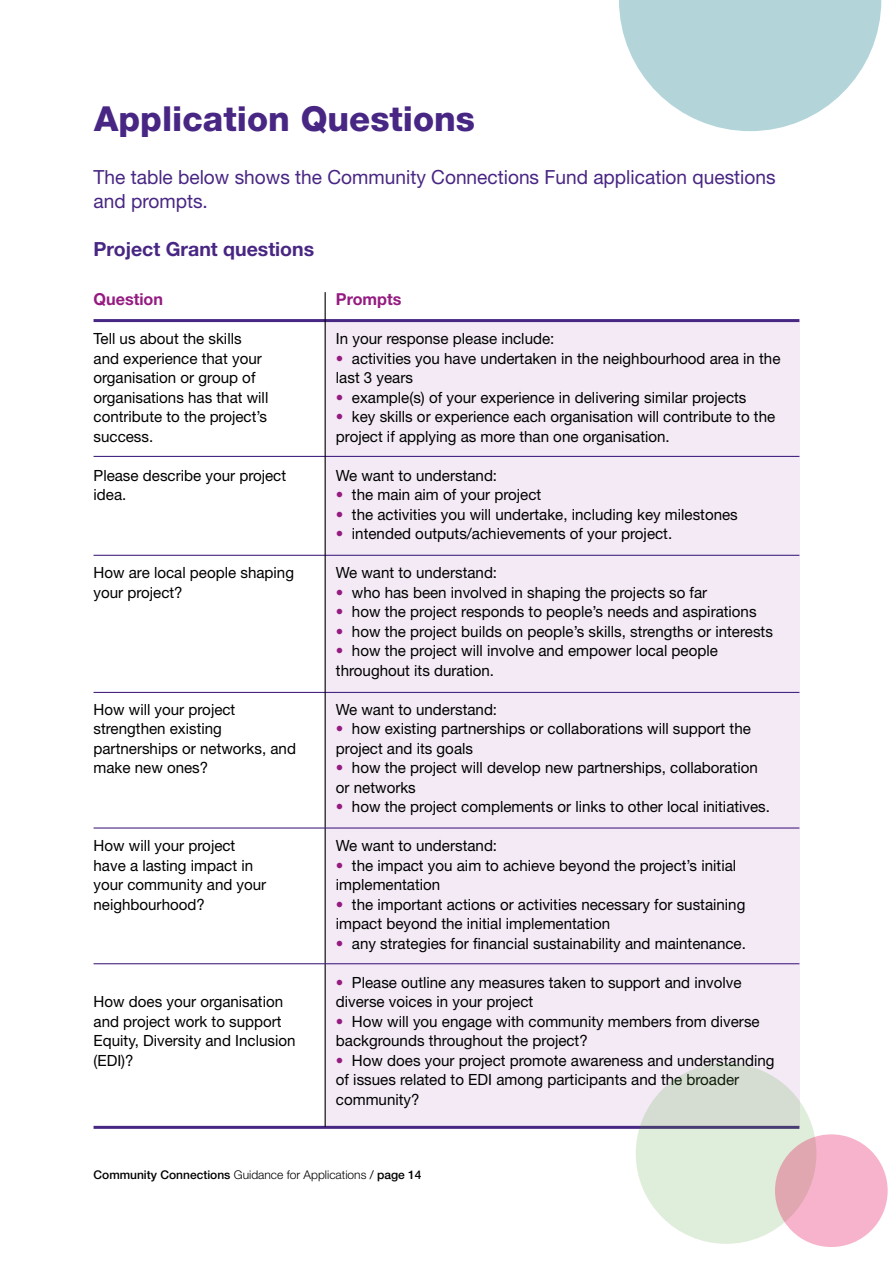
<style>
.page{position:relative;width:893px;height:1263px;background:#fff}
.page>*{position:absolute;margin:0;border:0;box-sizing:border-box;transform-origin:0 0}
.t1{font:800 34.5px "Helvetica Neue LT Std";color:#482683}
.t2{font:19.5px/24px "Helvetica Neue LT Std";color:#482683}
.t3{font:700 19.5px "Helvetica Neue LT Std";color:#482683}
.t4{font:700 16.5px "Helvetica Neue LT Std";color:#951b81}
.t5{font:15.45px/19.5px "Helvetica Neue LT Std";color:#000}
.t6{font:500 12px "Helvetica Neue LT Std";color:#000}
.s1{color:#951b81}
.s2{font-weight:300}
.s3{font-weight:400}
</style>
<div class="page">
<svg style="left:619px;top:0;width:262px;height:131px"></svg>
<div style="left:325px;top:322px;width:474px;height:805px;background:#f3eaf5"></div>
<hr style="left:94px;top:319px;width:705px;height:3px;background:#482683">
<hr style="left:94px;top:1126px;width:705px;height:3px;background:#482683">
<hr style="left:94px;top:456px;width:705px;height:1px;background:#482683">
<hr style="left:94px;top:555px;width:705px;height:1px;background:#482683">
<hr style="left:94px;top:692px;width:705px;height:1px;background:#482683">
<hr style="left:325px;top:292px;width:1px;height:835px;background:#000">
<hr style="left:94px;top:827px;width:705px;height:1px;background:#482683">
<div style="left:636px;top:1063px;width:180px;height:181px;background:linear-gradient(to right,#dae6d6,#d9e5d5);border-radius:50%"></div>
<svg style="left:775px;top:1134px;width:113px;height:113px;background:#f1b1c5"></svg>
<hr style="left:94px;top:963px;width:705px;height:1px;background:#482683">
<h1 class="t1" style="left:94px;top:98px;width:382px">Application Questions</h1>
<p class="t2" style="left:94px;top:165px;width:684px">The table below shows the Community Connections Fund application questions and prompts.</p>
<p class="t3" style="left:94px;top:237px;width:222px">Project Grant questions</p>
<p class="t4" style="left:94px;top:289px;width:71px">Question</p>
<p class="t4" style="left:336px;top:289px;width:67px">Prompts</p>
<p class="t5" style="left:94px;top:329px;width:176px">Tell us about the skills and experience that your organisation or group of organisations has that will contribute to the project’s success.</p>
<p class="t5" style="left:336px;top:329px;width:220px">In your response please include:</p>
<p class="t5" style="left:336px;top:348px;width:446px"><span class="s1">•</span> activities you have undertaken in the neighbourhood area in the last 3 years</p>
<p class="t5" style="left:336px;top:387px;width:412px"><span class="s1">•</span> example(s) of your experience in delivering similar projects</p>
<p class="t5" style="left:336px;top:407px;width:441px"><span class="s1">•</span> key skills or experience each organisation will contribute to the project if applying as more than one organisation.</p>
<p class="t5" style="left:94px;top:465px;width:194px">Please describe your project idea.</p>
<p class="t5" style="left:336px;top:465px;width:163px">We want to understand:</p>
<p class="t5" style="left:336px;top:485px;width:207px"><span class="s1">•</span> the main aim of your project</p>
<p class="t5" style="left:336px;top:504px;width:403px"><span class="s1">•</span> the activities you will undertake, including key milestones</p>
<p class="t5" style="left:336px;top:524px;width:338px"><span class="s1">•</span> intended outputs/achievements of your project.</p>
<p class="t5" style="left:94px;top:563px;width:202px">How are local people shaping your project?</p>
<p class="t5" style="left:336px;top:563px;width:163px">We want to understand:</p>
<p class="t5" style="left:336px;top:582px;width:373px"><span class="s1">•</span> who has been involved in shaping the projects so far</p>
<p class="t5" style="left:336px;top:602px;width:422px"><span class="s1">•</span> how the project responds to people’s needs and aspirations</p>
<p class="t5" style="left:336px;top:621px;width:438px"><span class="s1">•</span> how the project builds on people’s skills, strengths or interests</p>
<p class="t5" style="left:336px;top:641px;width:383px"><span class="s1">•</span> how the project will involve and empower local people throughout its duration.</p>
<p class="t5" style="left:94px;top:699px;width:204px">How will your project strengthen existing partnerships or networks, and make new ones?</p>
<p class="t5" style="left:336px;top:699px;width:163px">We want to understand:</p>
<p class="t5" style="left:336px;top:719px;width:416px"><span class="s1">•</span> how existing partnerships or collaborations will support the project and its goals</p>
<p class="t5" style="left:336px;top:758px;width:423px"><span class="s1">•</span> how the project will develop new partnerships, collaboration or networks</p>
<p class="t5" style="left:336px;top:797px;width:436px"><span class="s1">•</span> how the project complements or links to other local initiatives.</p>
<p class="t5" style="left:94px;top:836px;width:174px">How will your project have a lasting impact in your community and your neighbourhood?</p>
<p class="t5" style="left:336px;top:836px;width:163px">We want to understand:</p>
<p class="t5" style="left:336px;top:855px;width:402px"><span class="s1">•</span> the impact you aim to achieve beyond the project’s initial implementation</p>
<p class="t5" style="left:336px;top:894px;width:411px"><span class="s1">•</span> the important actions or activities necessary for sustaining impact beyond the initial implementation</p>
<p class="t5" style="left:336px;top:933px;width:412px"><span class="s1">•</span> any strategies for financial sustainability and maintenance.</p>
<p class="t5" style="left:94px;top:992px;width:203px">How does your organisation and project work to support<br>Equity, Diversity and Inclusion (EDI)?</p>
<p class="t5" style="left:336px;top:972px;width:407px"><span class="s1">•</span> Please outline any measures taken to support and involve diverse voices in your project</p>
<p class="t5" style="left:336px;top:1011px;width:425px"><span class="s1">•</span> How will you engage with community members from diverse backgrounds throughout the project?</p>
<p class="t5" style="left:336px;top:1050px;width:440px"><span class="s1">•</span> How does your project promote awareness and understanding of issues related to EDI among participants and the broader community?</p>
<p class="t6" style="left:94px;top:1168px;width:330px">Community Connections <span class="s2">Guidance for Applications</span> <span class="s3">/</span> page 14</p>
</div>
